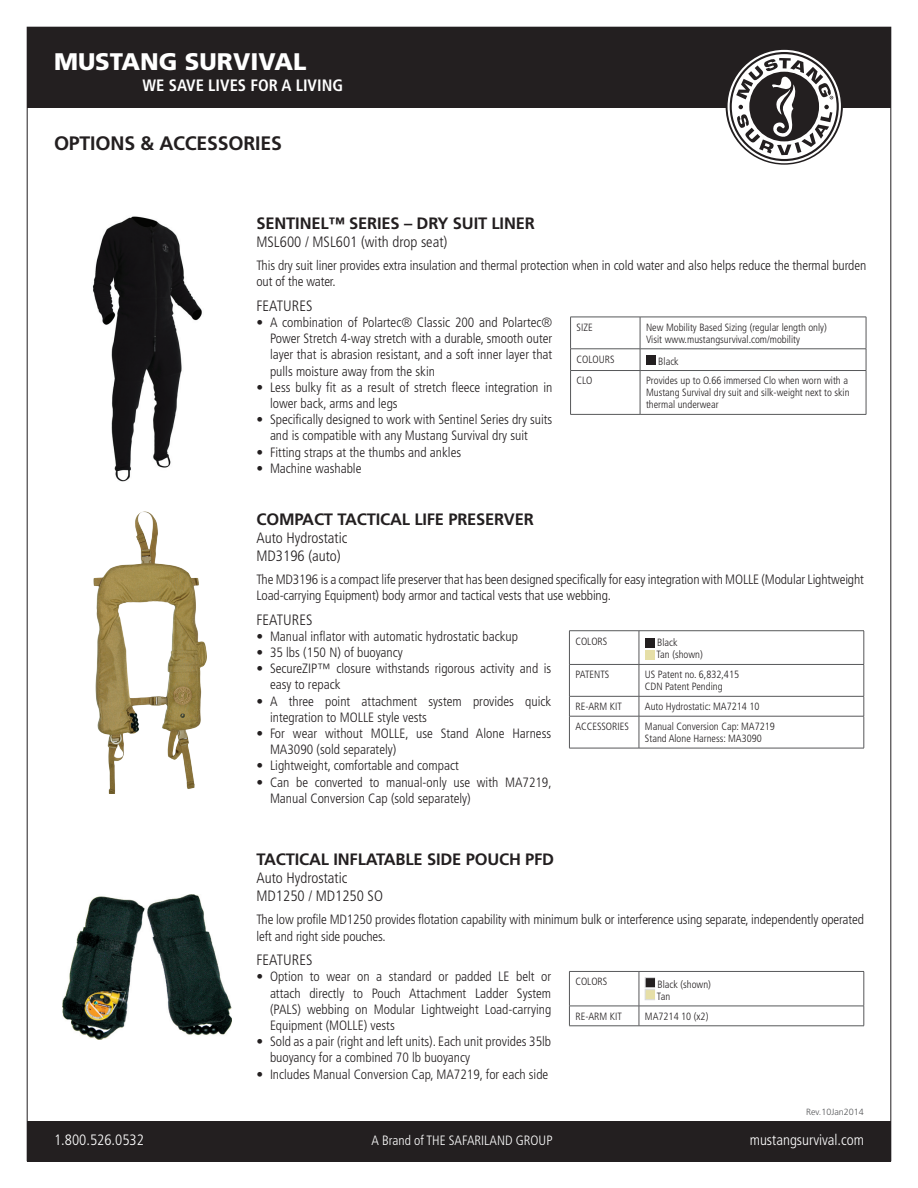
<style>
.page{position:relative;width:918px;height:1188px;background:#fff}
.page>*{position:absolute;margin:0;border:0;box-sizing:border-box;transform-origin:0 0}
.t1{font:900 24px "Frutiger";color:#fff}
.t2{font:700 19.5px "Frutiger";letter-spacing:-.01em;color:#231f20}
.t3{font:700 16.5px "Frutiger";letter-spacing:-.01em;color:#231f20}
.t4{font:700 condensed 16.5px "Frutiger";color:#fff}
.t5{font:300 condensed 15px/18px "Frutiger";color:#231f20}
.t6{font:300 condensed 15px "Frutiger";color:#fff}
.t7{font:300 condensed 13.5px/16.2px "Frutiger";color:#231f20}
.t8{font:300 condensed 13.5px "Frutiger";color:#fff}
.t9{font:300 condensed 10.5px/12px "Frutiger";color:#231f20}
.t10{font:300 9px "Frutiger";color:#57585a}
</style>
<div class="page">
<div style="left:27px;top:1121px;width:864px;height:41px;background:#231f20"></div>
<div style="left:27px;top:27px;width:864px;height:81px;background:#231f20"></div>
<svg style="left:728px;top:50px;width:113px;height:113px"></svg>
<img style="left:92px;top:216px;width:110px;height:266px">
<hr style="left:570px;top:317px;width:70px;height:1px;background:#57585a">
<hr style="left:570px;top:317px;width:1px;height:32px;background:#57585a">
<hr style="left:640px;top:317px;width:226px;height:1px;background:#57585a">
<hr style="left:640px;top:317px;width:1px;height:32px;background:#57585a">
<hr style="left:866px;top:317px;width:1px;height:32px;background:#57585a">
<hr style="left:570px;top:349px;width:70px;height:1px;background:#57585a">
<svg style="left:570px;top:350px;width:1px;height:20px"></svg>
<hr style="left:640px;top:349px;width:226px;height:1px;background:#57585a">
<svg style="left:640px;top:349px;width:1px;height:21px"></svg>
<svg style="left:866px;top:349px;width:1px;height:21px"></svg>
<hr style="left:570px;top:370px;width:70px;height:1px;background:#57585a">
<hr style="left:570px;top:371px;width:1px;height:43px;background:#57585a">
<hr style="left:640px;top:370px;width:226px;height:1px;background:#57585a">
<hr style="left:640px;top:371px;width:1px;height:43px;background:#57585a">
<hr style="left:866px;top:371px;width:1px;height:43px;background:#57585a">
<hr style="left:570px;top:414px;width:70px;height:1px;background:#57585a">
<hr style="left:640px;top:414px;width:226px;height:1px;background:#57585a">
<div style="left:646px;top:355px;width:10px;height:10px;background:#231f20"></div>
<img style="left:94px;top:512px;width:112px;height:281px">
<hr style="left:569px;top:630px;width:70px;height:1px;background:#57585a">
<hr style="left:569px;top:631px;width:1px;height:33px;background:#57585a">
<hr style="left:639px;top:630px;width:225px;height:1px;background:#57585a">
<hr style="left:639px;top:631px;width:1px;height:33px;background:#57585a">
<hr style="left:864px;top:631px;width:1px;height:33px;background:#57585a">
<hr style="left:569px;top:664px;width:70px;height:1px;background:#57585a">
<hr style="left:569px;top:665px;width:1px;height:31px;background:#57585a">
<hr style="left:639px;top:664px;width:225px;height:1px;background:#57585a">
<hr style="left:639px;top:665px;width:1px;height:31px;background:#57585a">
<hr style="left:864px;top:665px;width:1px;height:31px;background:#57585a">
<hr style="left:569px;top:696px;width:70px;height:1px;background:#57585a">
<svg style="left:569px;top:697px;width:1px;height:19px"></svg>
<hr style="left:639px;top:696px;width:225px;height:1px;background:#57585a">
<svg style="left:639px;top:697px;width:1px;height:19px"></svg>
<svg style="left:864px;top:697px;width:1px;height:19px"></svg>
<hr style="left:569px;top:716px;width:70px;height:1px;background:#57585a">
<hr style="left:569px;top:716px;width:1px;height:32px;background:#57585a">
<hr style="left:639px;top:716px;width:225px;height:1px;background:#57585a">
<hr style="left:639px;top:716px;width:1px;height:32px;background:#57585a">
<hr style="left:864px;top:716px;width:1px;height:32px;background:#57585a">
<hr style="left:569px;top:748px;width:70px;height:1px;background:#57585a">
<hr style="left:639px;top:748px;width:225px;height:1px;background:#57585a">
<div style="left:645px;top:638px;width:10px;height:10px;background:#231f20"></div>
<div style="left:645px;top:650px;width:10px;height:10px;background:#e6dfa7"></div>
<hr style="left:569px;top:971px;width:70px;height:1px;background:#57585a">
<hr style="left:569px;top:972px;width:1px;height:34px;background:#57585a">
<hr style="left:639px;top:971px;width:225px;height:1px;background:#57585a">
<hr style="left:639px;top:972px;width:1px;height:34px;background:#57585a">
<hr style="left:864px;top:972px;width:1px;height:34px;background:#57585a">
<hr style="left:569px;top:1006px;width:70px;height:1px;background:#57585a">
<svg style="left:569px;top:1006px;width:1px;height:20px"></svg>
<hr style="left:639px;top:1006px;width:225px;height:1px;background:#57585a">
<svg style="left:639px;top:1006px;width:1px;height:20px"></svg>
<svg style="left:864px;top:1006px;width:1px;height:20px"></svg>
<hr style="left:569px;top:1026px;width:70px;height:1px;background:#57585a">
<hr style="left:639px;top:1026px;width:225px;height:1px;background:#57585a">
<svg style="left:645px;top:977px;width:10px;height:23px"></svg>
<img style="left:63px;top:895px;width:169px;height:145px">
<h1 class="t1" style="left:54px;top:47px;width:254px">MUSTANG SURVIVAL</h1>
<p class="t4" style="left:143px;top:75px;width:202px">WE SAVE LIVES FOR A LIVING</p>
<h2 class="t2" style="left:54px;top:132px;width:230px">OPTIONS &amp; ACCESSORIES</h2>
<p class="t3" style="left:256px;top:213px;width:206px">SENTINEL™ SERIES – DRY SUIT</p>
<p class="t3" style="left:492px;top:213px;width:18px">LINER</p>
<p class="t5" style="left:256px;top:233px;width:192px">MS L600 / MS L601 (with drop seat)</p>
<p class="t7" style="left:256px;top:257px;width:611px">This dry suit liner provides extra insulation and thermal protection when in cold water and also helps reduce the thermal burden out of the water.</p>
<p class="t5" style="left:256px;top:297px;width:15px">Feature</p>
<p class="t5" style="left:306px;top:297px;width:8px">s</p>
<p class="t7" style="left:270px;top:314px;width:284px;text-align:justify;text-indent:-14px">• A combination of Polartec® Classic 200 and Polartec® Power Stretch 4-way stretch with a durable, smooth outer layer that is abrasion resistant, and a soft inner layer that pulls moisture away from the skin</p>
<p class="t7" style="left:270px;top:379px;width:284px;text-indent:-14px">• Less bulky fit as a result of stretch fleece integration in lower back, arms and legs</p>
<p class="t7" style="left:270px;top:412px;width:284px;text-indent:-14px">• Specifically designed to work with Sentinel Series dry suits and is compatible with any M ustang Survival dry suit</p>
<p class="t7" style="left:256px;top:444px;width:206px">• Fitting straps at the thumbs and ankles</p>
<p class="t7" style="left:256px;top:460px;width:106px">• Machine washable</p>
<p class="t9" style="left:577px;top:321px;width:18px">SIZE</p>
<p class="t9" style="left:646px;top:321px;width:182px">New Mobility Based Sizing (regular length only)<br>Visit www.mustangsurvival.com/mobility</p>
<p class="t9" style="left:577px;top:353px;width:38px">COLOURS</p>
<p class="t9" style="left:658px;top:355px;width:22px">Black</p>
<p class="t9" style="left:577px;top:375px;width:17px">CLO</p>
<p class="t9" style="left:646px;top:375px;width:205px">Provides up to O.66 immersed Clo when worn with a<br>M ustang Survival dry suit and silk-weight next to skin thermal underwear</p>
<p class="t3" style="left:256px;top:509px;width:57px">COMPACT</p>
<p class="t3" style="left:337px;top:509px;width:19px">TACTICA</p>
<p class="t3" style="left:402px;top:509px;width:21px">L LIFE</p>
<p class="t3" style="left:448px;top:509px;width:11px">PRESER</p>
<p class="t3" style="left:504px;top:509px;width:21px">VER</p>
<p class="t5" style="left:256px;top:529px;width:92px">Auto Hydrostatic<br>M D3196 (auto)</p>
<p class="t7" style="left:256px;top:571px;width:609px">The M D3196 is a compact life preserver that has been designed specifically for easy integration with M OLLE (Modular Lightweight<br>Load-carrying Equipment) body armor and tactical vests that use webbing.</p>
<p class="t5" style="left:256px;top:611px;width:15px">Feature</p>
<p class="t5" style="left:306px;top:611px;width:8px">s</p>
<p class="t7" style="left:256px;top:628px;width:263px">• M anual inflator with automatic hydrostatic backup</p>
<p class="t7" style="left:256px;top:644px;width:148px">• 35 lbs (150 N) of buoyancy</p>
<p class="t7" style="left:270px;top:661px;width:283px;text-indent:-14px">• SecureZIP™ closure withstands rigorous activity and is easy to repack</p>
<p class="t7" style="left:270px;top:693px;width:283px;text-indent:-14px">• A three point attachment system provides quick integration to M OLLE style vests</p>
<p class="t7" style="left:270px;top:725px;width:283px;text-indent:-14px">• For wear without M OLLE, use Stand Alone Harness<br>MA3090 (sold separately)</p>
<p class="t7" style="left:256px;top:758px;width:204px">• Lightweight, comfortable and compact</p>
<p class="t7" style="left:270px;top:774px;width:283px;text-indent:-14px">• Can be converted to manual-only use with MA7219,<br>Manual Conversion Cap (sold separately)</p>
<p class="t9" style="left:575px;top:635px;width:32px">COLORS</p>
<p class="t9" style="left:657px;top:637px;width:48px">Black<br>Tan (shown)</p>
<p class="t9" style="left:575px;top:669px;width:34px">PATENTS</p>
<p class="t9" style="left:645px;top:669px;width:96px">US Patent no. 6,832,415<br>CDN Patent Pending</p>
<p class="t9" style="left:575px;top:701px;width:48px">RE-ARM KIT</p>
<p class="t9" style="left:645px;top:701px;width:116px">Auto Hydrostatic: MA7214 10</p>
<p class="t9" style="left:575px;top:721px;width:54px">ACCESSORIES</p>
<p class="t9" style="left:645px;top:721px;width:132px">Manual Conversion Cap: MA7219<br>Stand Alone Harness: MA3090</p>
<p class="t3" style="left:256px;top:850px;width:19px">TACTICA</p>
<p class="t3" style="left:321px;top:850px;width:124px">L INFLATABLE SIDE</p>
<p class="t3" style="left:466px;top:850px;width:12px">POUCH</p>
<p class="t3" style="left:525px;top:850px;width:31px">PFD</p>
<p class="t5" style="left:256px;top:869px;width:128px">Auto Hydrostatic<br>MD1250 / MD1250 SO</p>
<p class="t7" style="left:256px;top:912px;width:609px">The low profile M D1250 provides flotation capability with minimum bulk or interference using separate, independently operated left and right side pouches.</p>
<p class="t5" style="left:256px;top:951px;width:8px">feature</p>
<p class="t5" style="left:306px;top:951px;width:8px">s</p>
<p class="t7" style="left:270px;top:969px;width:283px;text-align:justify;text-indent:-14px">• Option to wear on a standard or padded LE belt or attach directly to Pouch Attachment Ladder System (PALS) webbing on Modular Lightweight Load-carrying Equipment (MOLLE) vests</p>
<p class="t7" style="left:270px;top:1034px;width:283px;text-indent:-14px">• Sold as a pair (right and left units). Each unit provides 35lb buoyancy for a combined 70 lb buoyancy</p>
<p class="t7" style="left:256px;top:1066px;width:293px">• Includes Manual Conversion Cap, MA7219, for each side</p>
<p class="t9" style="left:575px;top:976px;width:32px">COLORS</p>
<p class="t9" style="left:657px;top:978px;width:56px">Black (shown)<br>Tan</p>
<p class="t9" style="left:575px;top:1010px;width:48px">RE-ARM KIT</p>
<p class="t9" style="left:645px;top:1010px;width:65px">MA7214 10 (x2)</p>
<p class="t10" style="left:806px;top:1106px;width:59px">Rev.10Jan2014</p>
<p class="t6" style="left:54px;top:1132px;width:91px">1.800.526.0532</p>
<p class="t8" style="left:371px;top:1133px;width:183px">A Brand of THE SAFARILAND GROUP</p>
<p class="t6" style="left:750px;top:1132px;width:116px">mustangsurvival.com</p>
</div>
